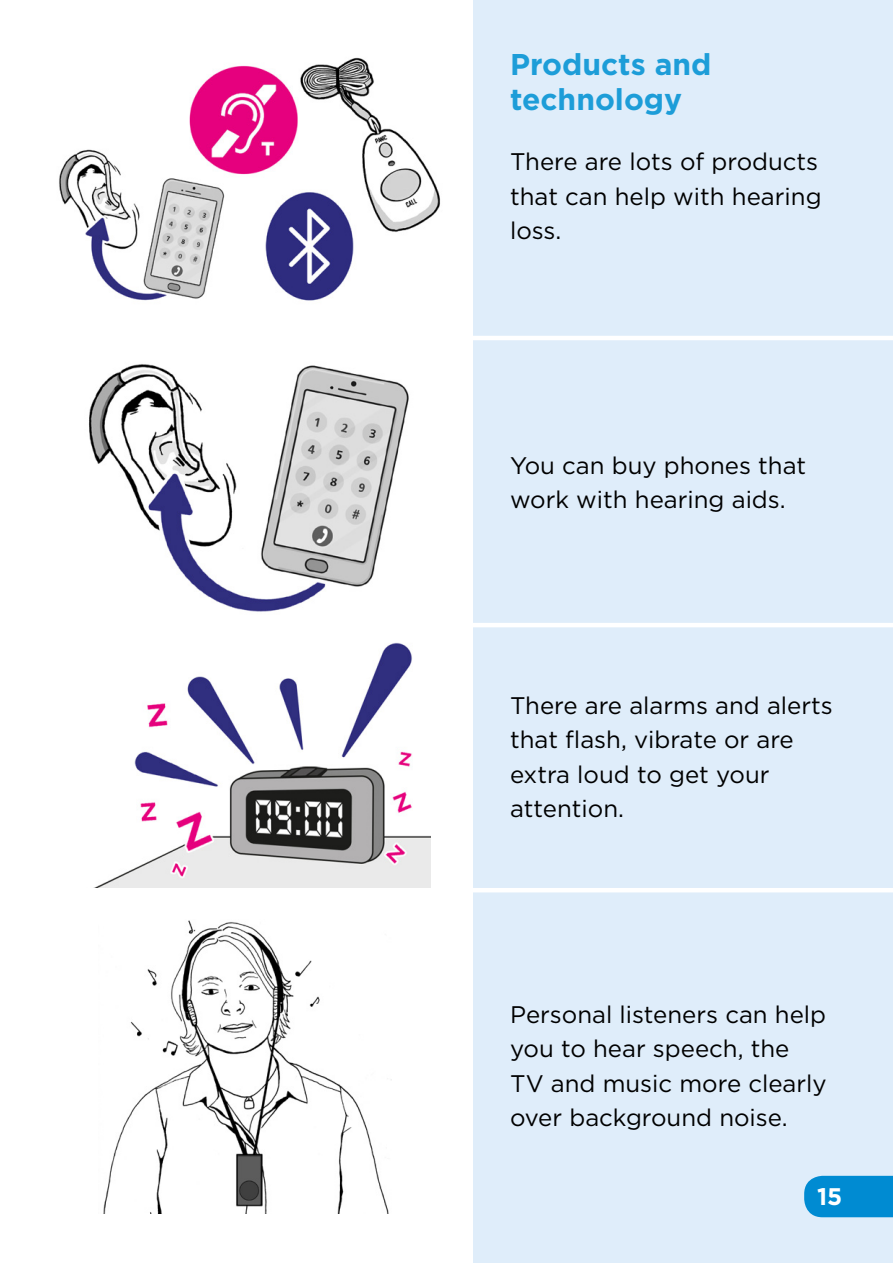
<style>
.page{position:relative;width:893px;height:1263px;background:#fff}
.page>*{position:absolute;margin:0;border:0;box-sizing:border-box;transform-origin:0 0}
.t1{font:700 30px/34.5px "Gotham";color:#1d9dd8}
.t2{font:24px/34.5px "Gotham";color:#000}
.t3{font:700 24px "Gotham";color:#fff}
</style>
<div class="page">
<hr style="left:0;top:0;width:1px;height:1263px;background:#dfedfa">
<div style="left:473px;top:0;width:420px;height:1263px;background:#dfedfa"></div>
<img style="left:59px;top:57px;width:381px;height:244px">
<img style="left:89px;top:364px;width:320px;height:248px">
<hr style="left:0;top:336px;width:893px;height:4px;background:#fff">
<hr style="left:0;top:623px;width:893px;height:4px;background:#fff">
<hr style="left:0;top:888px;width:893px;height:4px;background:#fff">
<img style="left:96px;top:642px;width:334px;height:245px">
<img style="left:103px;top:920px;width:289px;height:293px">
<div style="left:804px;top:1176px;width:89px;height:41px;background:#008bd2"></div>
<p class="t1" style="left:510px;top:47px;width:203px">Products and technology</p>
<p class="t2" style="left:510px;top:144px;width:313px">There are lots of products that can help with hearing loss.</p>
<p class="t2" style="left:510px;top:447px;width:298px">You can buy phones that work with hearing aids.</p>
<p class="t2" style="left:510px;top:688px;width:324px">There are alarms and alerts that flash, vibrate or are extra loud to get your attention.</p>
<p class="t2" style="left:510px;top:996px;width:318px">Personal listeners can help you to hear speech, the<br>TV and music more clearly over background noise.</p>
<p class="t3" style="left:817px;top:1181px;width:27px">15</p>
</div>
